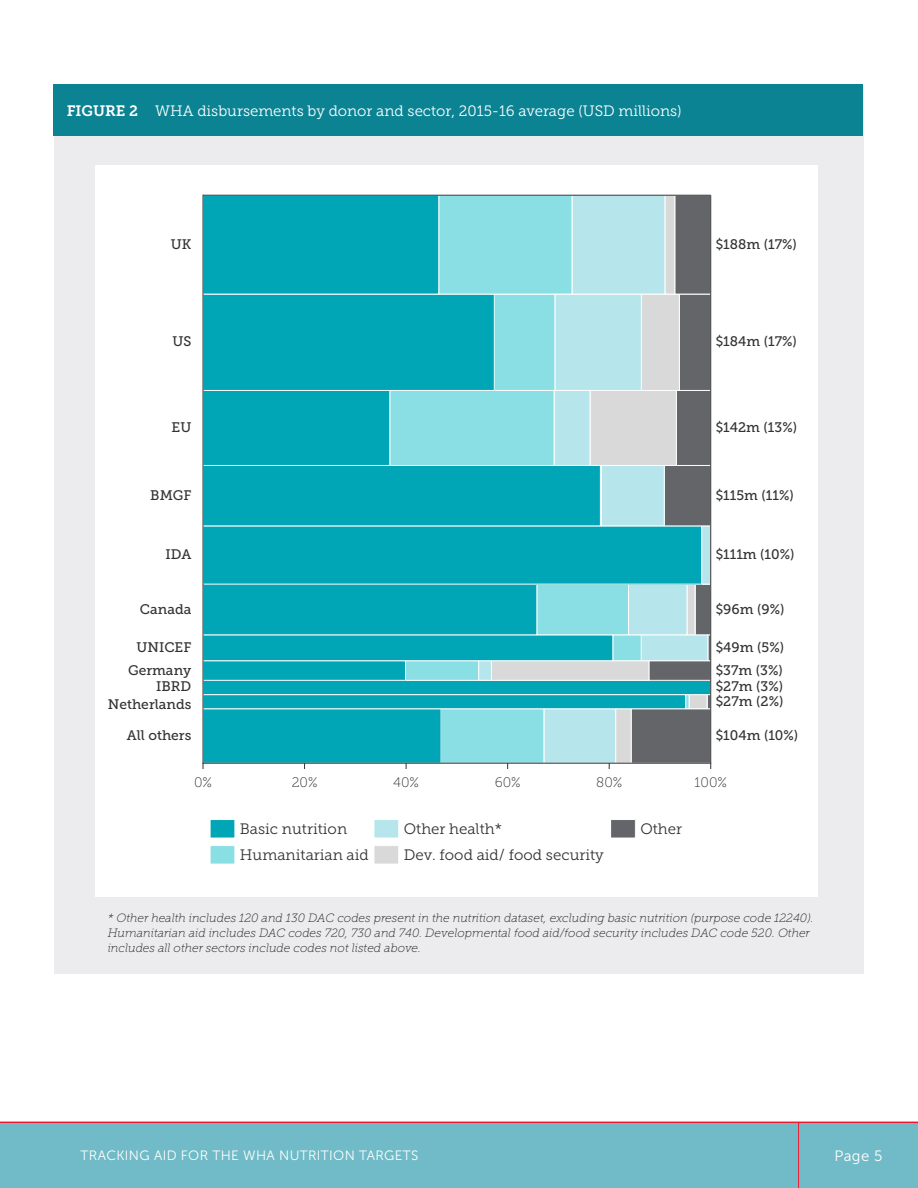
<style>
.page{position:relative;width:918px;height:1188px;background:#fff}
.page>*{position:absolute;margin:0;border:0;box-sizing:border-box;transform-origin:0 0}
.t1{font:15px/26.2px "Museo Slab 300";color:#313233}
.t2{font:15px "Museo Slab 300";color:#fff}
.t3{font:15px "Museo Sans 300";color:#fff}
.t4{font:13.8px "Museo Slab 500";color:#313233}
.t5{font:13.8px "Museo Slab 100";color:#313233}
.t6{font:13.5px "Museo Sans 300";letter-spacing:.025em;color:#fff}
.Figure_note{font:italic 12px/15px "Museo Slab 100";color:#231f20}
.s1{font-family:"Museo Slab 700"}
</style>
<div class="page">
<div style="left:0;top:1123px;width:918px;height:65px;background:#70bbc7"></div>
<hr style="left:0;top:1122px;width:918px;height:1px;background:#ee1a30">
<hr style="left:798px;top:1122px;width:1px;height:66px;background:#ee1a30">
<div style="left:54px;top:85px;width:810px;height:888px;background:#ececee"></div>
<div style="left:53px;top:85px;width:810px;height:51px;background:#0b8393"></div>
<div style="left:95px;top:165px;width:723px;height:732px;background:#fff"></div>
<div style="left:631px;top:709px;width:80px;height:54px;background:#646569"></div>
<div style="left:616px;top:709px;width:15px;height:54px;background:#d9d9d9"></div>
<div style="left:615px;top:708px;width:17px;height:56px;border:1px solid #fff"></div>
<div style="left:544px;top:709px;width:72px;height:54px;background:#b6e6ec"></div>
<div style="left:543px;top:708px;width:73px;height:56px;border:1px solid #fff"></div>
<div style="left:441px;top:709px;width:103px;height:54px;background:#89dfe3"></div>
<div style="left:203px;top:709px;width:238px;height:54px;background:#00a6b6"></div>
<div style="left:689px;top:695px;width:18px;height:14px;background:#d9d9d9"></div>
<div style="left:689px;top:694px;width:19px;height:15px;border:1px solid #fff"></div>
<hr style="left:686px;top:695px;width:3px;height:14px;background:#89dfe3">
<div style="left:685px;top:694px;width:5px;height:15px;border:1px solid #fff"></div>
<div style="left:203px;top:695px;width:483px;height:14px;background:#00a6b6"></div>
<div style="left:203px;top:694px;width:483px;height:15px;border:1px solid #fff"></div>
<div style="left:203px;top:680px;width:508px;height:15px;background:#00a6b6"></div>
<div style="left:203px;top:680px;width:508px;height:15px;border:1px solid #fff"></div>
<div style="left:649px;top:661px;width:62px;height:19px;background:#646569"></div>
<div style="left:648px;top:660px;width:63px;height:21px;border:1px solid #fff"></div>
<div style="left:491px;top:661px;width:158px;height:19px;background:#d9d9d9"></div>
<div style="left:491px;top:660px;width:158px;height:21px;border:1px solid #fff"></div>
<div style="left:479px;top:661px;width:12px;height:19px;background:#b6e6ec"></div>
<div style="left:478px;top:660px;width:14px;height:21px;border:1px solid #fff"></div>
<div style="left:405px;top:661px;width:74px;height:19px;background:#89dfe3"></div>
<div style="left:405px;top:660px;width:74px;height:21px;border:1px solid #fff"></div>
<div style="left:203px;top:661px;width:202px;height:19px;background:#00a6b6"></div>
<div style="left:203px;top:660px;width:203px;height:21px;border:1px solid #fff"></div>
<div style="left:707px;top:634px;width:4px;height:27px;border:1px solid #fff"></div>
<div style="left:641px;top:635px;width:67px;height:26px;background:#b6e6ec"></div>
<div style="left:641px;top:634px;width:67px;height:27px;border:1px solid #fff"></div>
<div style="left:613px;top:635px;width:28px;height:26px;background:#89dfe3"></div>
<div style="left:612px;top:634px;width:30px;height:27px;border:1px solid #fff"></div>
<div style="left:203px;top:635px;width:410px;height:26px;background:#00a6b6"></div>
<div style="left:203px;top:634px;width:410px;height:27px;border:1px solid #fff"></div>
<div style="left:695px;top:584px;width:16px;height:51px;background:#646569"></div>
<div style="left:687px;top:584px;width:8px;height:51px;background:#d9d9d9"></div>
<div style="left:687px;top:584px;width:9px;height:51px;border:1px solid #fff"></div>
<div style="left:628px;top:584px;width:59px;height:51px;background:#b6e6ec"></div>
<div style="left:628px;top:584px;width:60px;height:51px;border:1px solid #fff"></div>
<div style="left:537px;top:584px;width:91px;height:51px;background:#89dfe3"></div>
<div style="left:536px;top:584px;width:93px;height:51px;border:1px solid #fff"></div>
<div style="left:203px;top:584px;width:334px;height:51px;background:#00a6b6"></div>
<div style="left:702px;top:526px;width:9px;height:58px;background:#b6e6ec"></div>
<div style="left:701px;top:525px;width:10px;height:60px;border:1px solid #fff"></div>
<div style="left:203px;top:526px;width:499px;height:58px;background:#00a6b6"></div>
<div style="left:664px;top:465px;width:47px;height:61px;background:#646569"></div>
<div style="left:601px;top:465px;width:63px;height:61px;background:#b6e6ec"></div>
<div style="left:601px;top:465px;width:64px;height:61px;border:1px solid #fff"></div>
<div style="left:600px;top:465px;width:2px;height:61px;border:1px solid #fff"></div>
<div style="left:203px;top:465px;width:397px;height:61px;background:#00a6b6"></div>
<div style="left:676px;top:390px;width:35px;height:75px;background:#646569"></div>
<div style="left:590px;top:390px;width:86px;height:75px;background:#d9d9d9"></div>
<div style="left:590px;top:390px;width:87px;height:76px;border:1px solid #fff"></div>
<div style="left:554px;top:390px;width:36px;height:75px;background:#b6e6ec"></div>
<div style="left:554px;top:390px;width:37px;height:76px;border:1px solid #fff"></div>
<div style="left:390px;top:390px;width:164px;height:75px;background:#89dfe3"></div>
<div style="left:389px;top:390px;width:166px;height:76px;border:1px solid #fff"></div>
<div style="left:203px;top:390px;width:187px;height:75px;background:#00a6b6"></div>
<div style="left:203px;top:390px;width:187px;height:76px;border:1px solid #fff"></div>
<div style="left:679px;top:294px;width:32px;height:96px;background:#646569"></div>
<div style="left:641px;top:294px;width:38px;height:96px;background:#d9d9d9"></div>
<div style="left:641px;top:294px;width:39px;height:97px;border:1px solid #fff"></div>
<div style="left:555px;top:294px;width:86px;height:96px;background:#b6e6ec"></div>
<div style="left:554px;top:294px;width:88px;height:97px;border:1px solid #fff"></div>
<div style="left:494px;top:294px;width:61px;height:96px;background:#89dfe3"></div>
<div style="left:494px;top:294px;width:61px;height:97px;border:1px solid #fff"></div>
<div style="left:203px;top:294px;width:291px;height:96px;background:#00a6b6"></div>
<div style="left:203px;top:294px;width:292px;height:97px;border:1px solid #fff"></div>
<div style="left:675px;top:195px;width:36px;height:99px;background:#646569"></div>
<div style="left:665px;top:195px;width:10px;height:99px;background:#d9d9d9"></div>
<div style="left:664px;top:195px;width:11px;height:100px;border:1px solid #fff"></div>
<div style="left:572px;top:195px;width:93px;height:99px;background:#b6e6ec"></div>
<div style="left:572px;top:195px;width:93px;height:100px;border:1px solid #fff"></div>
<div style="left:439px;top:195px;width:133px;height:99px;background:#89dfe3"></div>
<div style="left:438px;top:195px;width:134px;height:100px;border:1px solid #fff"></div>
<div style="left:203px;top:195px;width:236px;height:99px;background:#00a6b6"></div>
<div style="left:203px;top:195px;width:236px;height:100px;border:1px solid #fff"></div>
<hr style="left:203px;top:763px;width:508px;height:1px;background:#313233">
<hr style="left:203px;top:195px;width:1px;height:569px;background:#313233">
<hr style="left:710px;top:195px;width:1px;height:568px;background:#313233">
<hr style="left:203px;top:195px;width:508px;height:1px;background:#313233">
<div style="left:374px;top:820px;width:25px;height:18px;background:#b6e6ec"></div>
<div style="left:373px;top:819px;width:26px;height:20px;border:1px solid #fff"></div>
<div style="left:210px;top:820px;width:25px;height:18px;background:#00a6b6"></div>
<div style="left:210px;top:819px;width:25px;height:20px;border:1px solid #fff"></div>
<div style="left:210px;top:846px;width:25px;height:18px;background:#89dfe3"></div>
<div style="left:210px;top:845px;width:25px;height:20px;border:1px solid #fff"></div>
<div style="left:374px;top:846px;width:25px;height:18px;background:#d9d9d9"></div>
<div style="left:373px;top:845px;width:26px;height:20px;border:1px solid #fff"></div>
<div style="left:611px;top:820px;width:24px;height:18px;background:#646569"></div>
<div style="left:610px;top:819px;width:26px;height:20px;border:1px solid #fff"></div>
<p class="t2" style="left:67px;top:103px;width:617px"><span class="s1">FIGURE 2</span> WHA disbursements by donor and sector, 2015-16 average (USD millions)</p>
<p class="t4" style="left:171px;top:237px;width:22px">UK</p>
<p class="t4" style="left:716px;top:237px;width:83px">$188m (17%)</p>
<p class="t4" style="left:172px;top:334px;width:20px">US</p>
<p class="t4" style="left:716px;top:334px;width:83px">$184m (17%)</p>
<p class="t4" style="left:172px;top:420px;width:21px">EU</p>
<p class="t4" style="left:716px;top:420px;width:83px">$142m (13%)</p>
<p class="t4" style="left:150px;top:487px;width:43px">BMGF</p>
<p class="t4" style="left:716px;top:487px;width:80px">$115m (11%)</p>
<p class="t4" style="left:165px;top:547px;width:28px">IDA</p>
<p class="t4" style="left:716px;top:547px;width:80px">$111m (10%)</p>
<p class="t4" style="left:140px;top:601px;width:53px">Canada</p>
<p class="t4" style="left:716px;top:601px;width:70px">$96m (9%)</p>
<p class="t4" style="left:136px;top:640px;width:56px">UNICEF</p>
<p class="t4" style="left:716px;top:640px;width:70px">$49m (5%)</p>
<p class="t4" style="left:128px;top:662px;width:65px">Germany</p>
<p class="t4" style="left:156px;top:678px;width:37px">IBRD</p>
<p class="t4" style="left:716px;top:662px;width:69px">$37m (3%)</p>
<p class="t4" style="left:716px;top:678px;width:69px">$27m (3%)</p>
<p class="t4" style="left:108px;top:696px;width:85px">Netherlands</p>
<p class="t4" style="left:127px;top:728px;width:66px">All others</p>
<p class="t4" style="left:716px;top:693px;width:69px">$27m (2%)</p>
<p class="t4" style="left:716px;top:728px;width:84px">$104m (10%)</p>
<p class="t5" style="left:194px;top:775px;width:19px">0%</p>
<p class="t5" style="left:292px;top:775px;width:27px">20%</p>
<p class="t5" style="left:393px;top:775px;width:27px">40%</p>
<p class="t5" style="left:495px;top:775px;width:27px">60%</p>
<p class="t5" style="left:596px;top:775px;width:28px">80%</p>
<p class="t5" style="left:695px;top:775px;width:34px">100%</p>
<p class="t1" style="left:240px;top:816px;width:130px">Basic nutrition<br>Humanitarian aid</p>
<p class="t1" style="left:404px;top:816px;width:100px">Other health*</p>
<p class="t1" style="left:640px;top:816px;width:43px">Other</p>
<p class="t1" style="left:404px;top:842px;width:202px">Dev. food aid/ food security</p>
<p class="Figure_note" style="left:108px;top:911px;width:708px">* Other health includes 120 and 130 DAC codes present in the nutrition dataset, excluding basic nutrition (purpose code 12240).<br>Humanitarian aid includes DAC codes 720, 730 and 740. Developmental food aid/food security includes DAC code 520. Other includes all other sectors include codes not listed above.</p>
<p class="t6" style="left:81px;top:1148px;width:339px">TRACKING AID FOR THE WHA NUTRITION TARGETS</p>
<p class="t3" style="left:834px;top:1148px;width:50px">Page 5</p>
</div>
